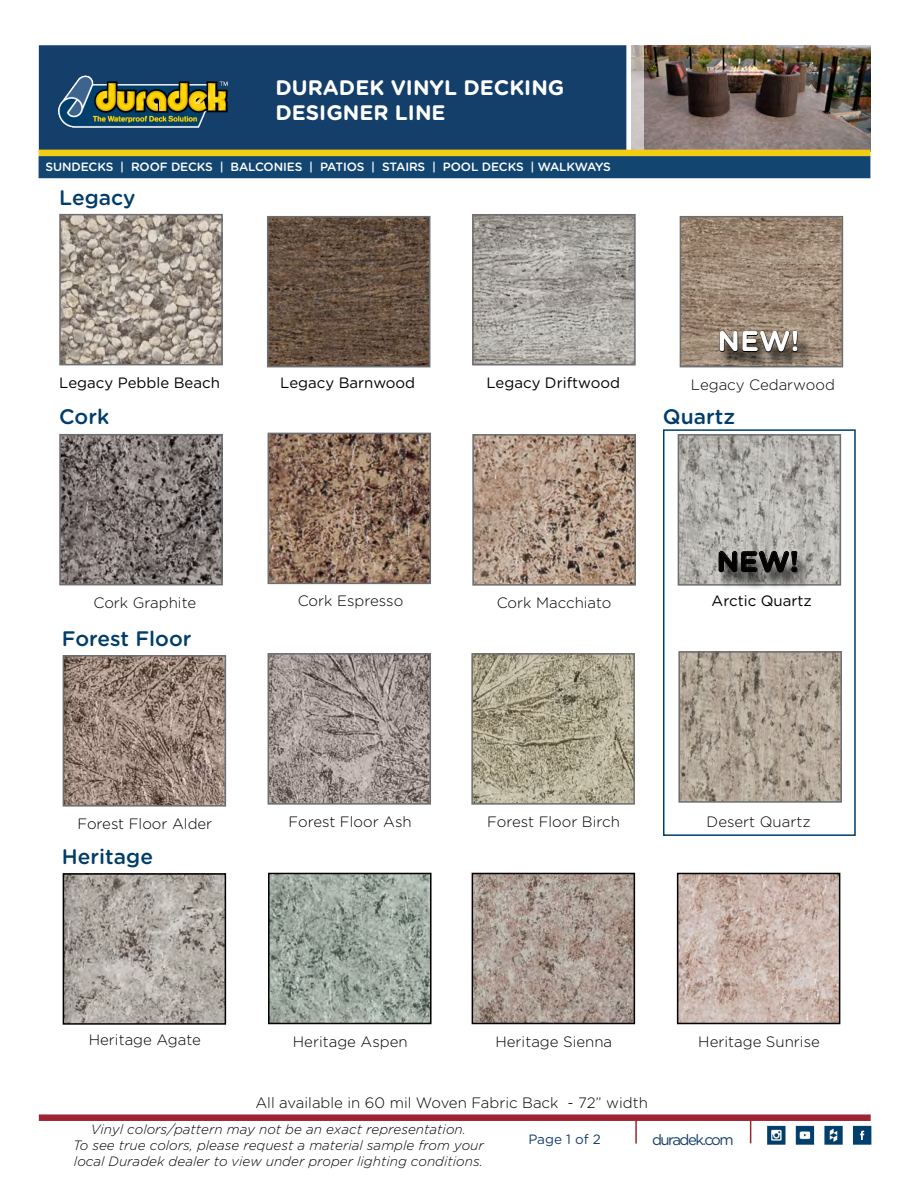
<style>
.page{position:relative;width:918px;height:1188px;background:#fff}
.page>*{position:absolute;margin:0;border:0;box-sizing:border-box;transform-origin:0 0}
.t1{font:700 28.5px "Gotham Rounded";color:#fff}
.t2{font:700 28.5px "Gotham Rounded";color:#000}
.t3{font:500 21px "Gotham Rounded";color:#003d6b}
.t4{font:700 21px/25.2px "Gotham Rounded";color:#fff}
.t5{font:300 15px "Gotham Rounded";color:#000}
.t6{font:15px "Gotham Rounded";color:#000}
.t7{font:15px "Gotham Rounded";letter-spacing:-.1em;color:#143f6b}
.t8{font:italic 300 13.5px/16.2px "Gotham Rounded";color:#000;text-align:center}
.t9{font:13.5px "Gotham Rounded";color:#143f6b}
.t10{font:500 12px "Gotham Rounded";letter-spacing:-.01em;color:#fff}
</style>
<div class="page">
<div style="left:39px;top:45px;width:587px;height:106px;background:#143f6b;border:2px solid #143f6b"></div>
<div style="left:39px;top:156px;width:831px;height:22px;background:#134571;border:2px solid #134571"></div>
<img style="left:643px;top:45px;width:227px;height:105px">
<div style="left:39px;top:1114px;width:832px;height:7px;background:#9e2433;border:2px solid #9e2433"></div>
<hr style="left:635px;top:1118px;width:2px;height:26px;background:#9e2433">
<svg style="left:627px;top:45px;width:16px;height:105px;fill:#cec7c7"></svg>
<div style="left:39px;top:150px;width:831px;height:6px;background:#f3cd13"></div>
<svg style="left:750px;top:1118px;width:1px;height:25px"></svg>
<img style="left:59px;top:75px;width:169px;height:52px">
<img style="left:767px;top:1125px;width:105px;height:20px">
<img style="left:62px;top:437px;width:158px;height:145px">
<div style="left:59px;top:434px;width:164px;height:151px;border:2px solid #6d6e71"></div>
<img style="left:475px;top:437px;width:158px;height:146px">
<div style="left:472px;top:434px;width:164px;height:152px;border:2px solid #6d6e71"></div>
<img style="left:271px;top:436px;width:157px;height:145px">
<div style="left:268px;top:433px;width:163px;height:151px;border:2px solid #6d6e71"></div>
<img style="left:66px;top:658px;width:157px;height:146px">
<div style="left:63px;top:655px;width:163px;height:152px;border:2px solid #6d6e71"></div>
<img style="left:474px;top:656px;width:158px;height:146px">
<div style="left:471px;top:653px;width:164px;height:152px;border:2px solid #6d6e71"></div>
<img style="left:271px;top:656px;width:157px;height:146px">
<div style="left:268px;top:653px;width:163px;height:152px;border:2px solid #6d6e71"></div>
<img style="left:66px;top:876px;width:157px;height:146px">
<div style="left:63px;top:873px;width:163px;height:152px;border:2px solid #000"></div>
<img style="left:475px;top:876px;width:157px;height:145px">
<div style="left:472px;top:873px;width:163px;height:151px;border:2px solid #000"></div>
<img style="left:271px;top:876px;width:158px;height:145px">
<div style="left:268px;top:873px;width:164px;height:151px;border:2px solid #000"></div>
<img style="left:680px;top:876px;width:157px;height:145px">
<div style="left:677px;top:873px;width:163px;height:151px;border:2px solid #000"></div>
<img style="left:681px;top:654px;width:158px;height:146px">
<div style="left:678px;top:651px;width:164px;height:152px;border:2px solid #6d6e71"></div>
<div style="left:663px;top:429px;width:193px;height:407px;border:2px solid #003d6b"></div>
<img style="left:62px;top:217px;width:158px;height:145px">
<div style="left:59px;top:214px;width:164px;height:151px;border:2px solid #6d6e71"></div>
<img style="left:270px;top:219px;width:157px;height:145px">
<div style="left:267px;top:216px;width:163px;height:151px;border:2px solid #6d6e71"></div>
<img style="left:475px;top:217px;width:158px;height:145px">
<div style="left:472px;top:214px;width:164px;height:151px;border:2px solid #6d6e71"></div>
<img style="left:683px;top:219px;width:157px;height:145px">
<div style="left:680px;top:216px;width:163px;height:151px;border:2px solid #6d6e71"></div>
<div style="left:718px;top:334px;width:94px;height:36px;background:#000;opacity:.75"></div>
<svg style="left:719px;top:331px;width:79px;height:22px;background:#62564a"></svg>
<img style="left:681px;top:437px;width:157px;height:146px">
<div style="left:678px;top:434px;width:163px;height:152px;border:2px solid #6d6e71"></div>
<div style="left:718px;top:554px;width:93px;height:36px;background:#000;opacity:.75"></div>
<svg style="left:718px;top:551px;width:80px;height:22px;background:#706f6c"></svg>
<h2 class="t4" style="left:275px;top:74px;width:291px">DURADEK VINYL DECKING<br>DESIGNER LINE</h2>
<p class="t10" style="left:46px;top:158px;width:567px">SUNDECKS | ROOF DECKS | BALCONIES | PATIOS | STAIRS | POOL DECKS | WALKWAYS</p>
<h2 class="t3" style="left:59px;top:182px;width:78px">Legacy</h2>
<h1 class="t1" style="left:718px;top:320px;width:84px">NEW!</h1>
<p class="t6" style="left:59px;top:372px;width:162px">Legacy Pebble Beach</p>
<p class="t6" style="left:280px;top:372px;width:137px">Legacy Barnwood</p>
<p class="t6" style="left:487px;top:372px;width:135px">Legacy Driftwood</p>
<p class="t5" style="left:691px;top:374px;width:146px">Legacy Cedarwood</p>
<h2 class="t3" style="left:59px;top:401px;width:51px">Cork</h2>
<p class="t5" style="left:93px;top:593px;width:104px">Cork Graphite</p>
<p class="t5" style="left:298px;top:591px;width:107px">Cork Espresso</p>
<h2 class="t3" style="left:62px;top:623px;width:131px">Forest Floor</h2>
<p class="t5" style="left:497px;top:593px;width:116px">Cork Macchiato</p>
<h2 class="t3" style="left:663px;top:401px;width:74px">Quartz</h2>
<h1 class="t2" style="left:717px;top:541px;width:84px">NEW!</h1>
<p class="t6" style="left:712px;top:591px;width:102px">Arctic Quartz</p>
<p class="t5" style="left:77px;top:814px;width:136px">Forest Floor Alder</p>
<p class="t5" style="left:289px;top:812px;width:125px">Forest Floor Ash</p>
<p class="t5" style="left:487px;top:812px;width:134px">Forest Floor Birch</p>
<h2 class="t3" style="left:62px;top:842px;width:93px">Heritage</h2>
<p class="t5" style="left:707px;top:812px;width:106px">Desert Quartz</p>
<p class="t5" style="left:89px;top:1030px;width:114px">Heritage Agate</p>
<p class="t5" style="left:293px;top:1031px;width:116px">Heritage Aspen</p>
<p class="t5" style="left:495px;top:1031px;width:118px">Heritage Sienna</p>
<p class="t5" style="left:698px;top:1031px;width:123px">Heritage Sunrise</p>
<p class="t5" style="left:255px;top:1093px;width:394px">All available in 60 mil Woven Fabric Back - 72” width</p>
<p class="t8" style="left:73px;top:1121px;width:412px">Vinyl colors/pattern may not be an exact representation.<br>To see true colors, please request a material sample from your local Duradek dealer to view under proper lighting conditions.</p>
<p class="t9" style="left:528px;top:1130px;width:74px">Page 1 of 2</p>
<p class="t7" style="left:652px;top:1129px;width:83px">duradek.com</p>
</div>
